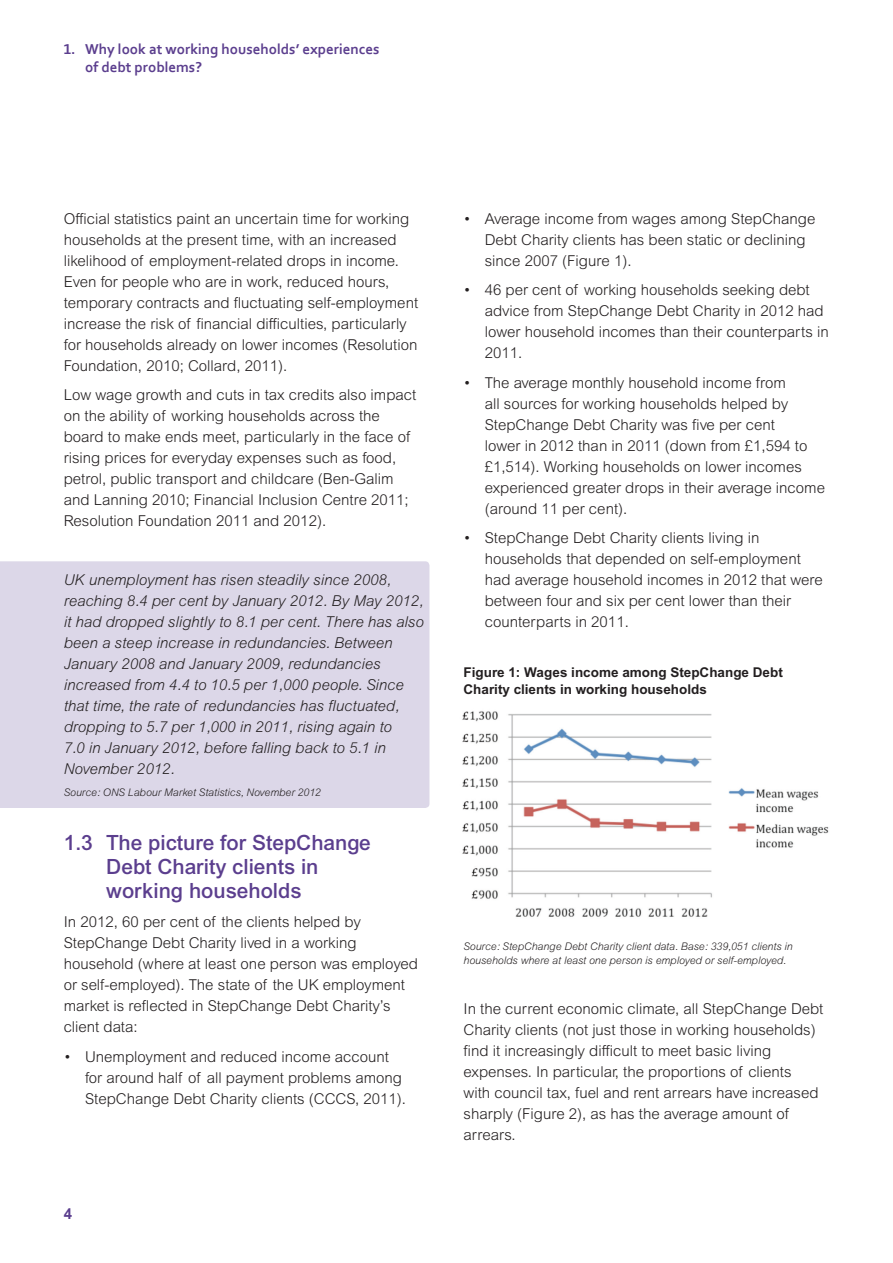
<style>
.page{position:relative;width:893px;height:1263px;background:#fff}
.page>*{position:absolute;margin:0;border:0;box-sizing:border-box;transform-origin:0 0}
.hd1{font:500 21px/24px "Arial MT Pro";color:#5b3e8e}
.body_text{font:300 15px/21px "Arial MT Pro";color:#231f20}
.body_text-2{font:italic 300 15px/21px "Arial MT Pro";color:#231f20}
.t1{font:700 15px "Corbel";color:#5b3e8e}
.t2{font:700 15px "Arial MT Pro";color:#5b3e8e}
.table_hd{font:700 13.5px/16.5px "Arial MT Pro";color:#231f20}
.Source{font:italic 300 10.5px/13.5px "Arial MT Pro";color:#231f20}
</style>
<div class="page">
<div style="left:0;top:561px;width:429px;height:247px;background:#dcd7e8"></div>
<img style="left:462px;top:711px;width:367px;height:206px">
<p class="t1" style="left:64px;top:39px;width:317px">1. Why look at working households’ experiences</p>
<p class="t1" style="left:85px;top:57px;width:119px">of debt problems?</p>
<p class="body_text" style="left:64px;top:208px;width:356px">Official statistics paint an uncertain time for working households at the present time, with an increased likelihood of employment-related drops in income.<br>Even for people who are in work, reduced hours, temporary contracts and fluctuating self-employment increase the risk of financial difficulties, particularly for households already on lower incomes (Resolution Foundation, 2010; Collard, 2011).</p>
<p class="body_text" style="left:64px;top:385px;width:354px">Low wage growth and cuts in tax credits also impact on the ability of working households across the board to make ends meet, particularly in the face of rising prices for everyday expenses such as food, petrol, public transport and childcare (Ben-Galim and Lanning 2010; Financial Inclusion Centre 2011; Resolution Foundation 2011 and 2012).</p>
<p class="body_text-2" style="left:64px;top:570px;width:361px">UK unemployment has risen steadily since 2008, reaching 8.4 per cent by January 2012. By May 2012, it had dropped slightly to 8.1 per cent. There has also been a steep increase in redundancies. Between January 2008 and January 2009, redundancies increased from 4.4 to 10.5 per 1,000 people. Since that time, the rate of redundancies has fluctuated, dropping to 5.7 per 1,000 in 2011, rising again to<br>7.0 in January 2012, before falling back to 5.1 in November 2012.</p>
<p class="Source" style="left:64px;top:786px;width:259px">Source: ONS Labour Market Statistics, November 2012</p>
<p class="hd1" style="left:106px;top:831px;width:266px;text-indent:-43px">1.3 The picture for StepChange<br>Debt Charity clients in working households</p>
<p class="body_text" style="left:64px;top:912px;width:356px">In 2012, 60 per cent of the clients helped by StepChange Debt Charity lived in a working household (where at least one person was employed or self-employed). The state of the UK employment market is reflected in StepChange Debt Charity’s client data:</p>
<p class="body_text" style="left:85px;top:1046px;width:323px;text-indent:-21px">• Unemployment and reduced income account for around half of all payment problems among<br>StepChange Debt Charity clients (CCCS, 2011).</p>
<p class="t2" style="left:64px;top:1204px;width:10px">4</p>
<p class="body_text" style="left:485px;top:208px;width:332px;text-indent:-21px">• Average income from wages among StepChange<br>Debt Charity clients has been static or declining since 2007 (Figure 1).</p>
<p class="body_text" style="left:485px;top:280px;width:345px;text-indent:-21px">• 46 per cent of working households seeking debt advice from StepChange Debt Charity in 2012 had lower household incomes than their counterparts in 2011.</p>
<p class="body_text" style="left:485px;top:372px;width:342px;text-indent:-21px">• The average monthly household income from<br>all sources for working households helped by StepChange Debt Charity was five per cent<br>lower in 2012 than in 2011 (down from £1,594 to £1,514). Working households on lower incomes experienced greater drops in their average income (around 11 per cent).</p>
<p class="body_text" style="left:485px;top:528px;width:340px;text-indent:-21px">• StepChange Debt Charity clients living in households that depended on self-employment had average household incomes in 2012 that were between four and six per cent lower than their counterparts in 2011.</p>
<p class="table_hd" style="left:463px;top:664px;width:321px">Figure 1: Wages income among StepChange Debt<br>Charity clients in working households</p>
<p class="Source" style="left:463px;top:940px;width:331px">Source: StepChange Debt Charity client data. Base: 339,051 clients in households where at least one person is employed or self-employed.</p>
<p class="body_text" style="left:463px;top:999px;width:361px">In the current economic climate, all StepChange Debt Charity clients (not just those in working households) find it increasingly difficult to meet basic living expenses. In particular, the proportions of clients<br>with council tax, fuel and rent arrears have increased sharply (Figure 2), as has the average amount of arrears.</p>
</div>
